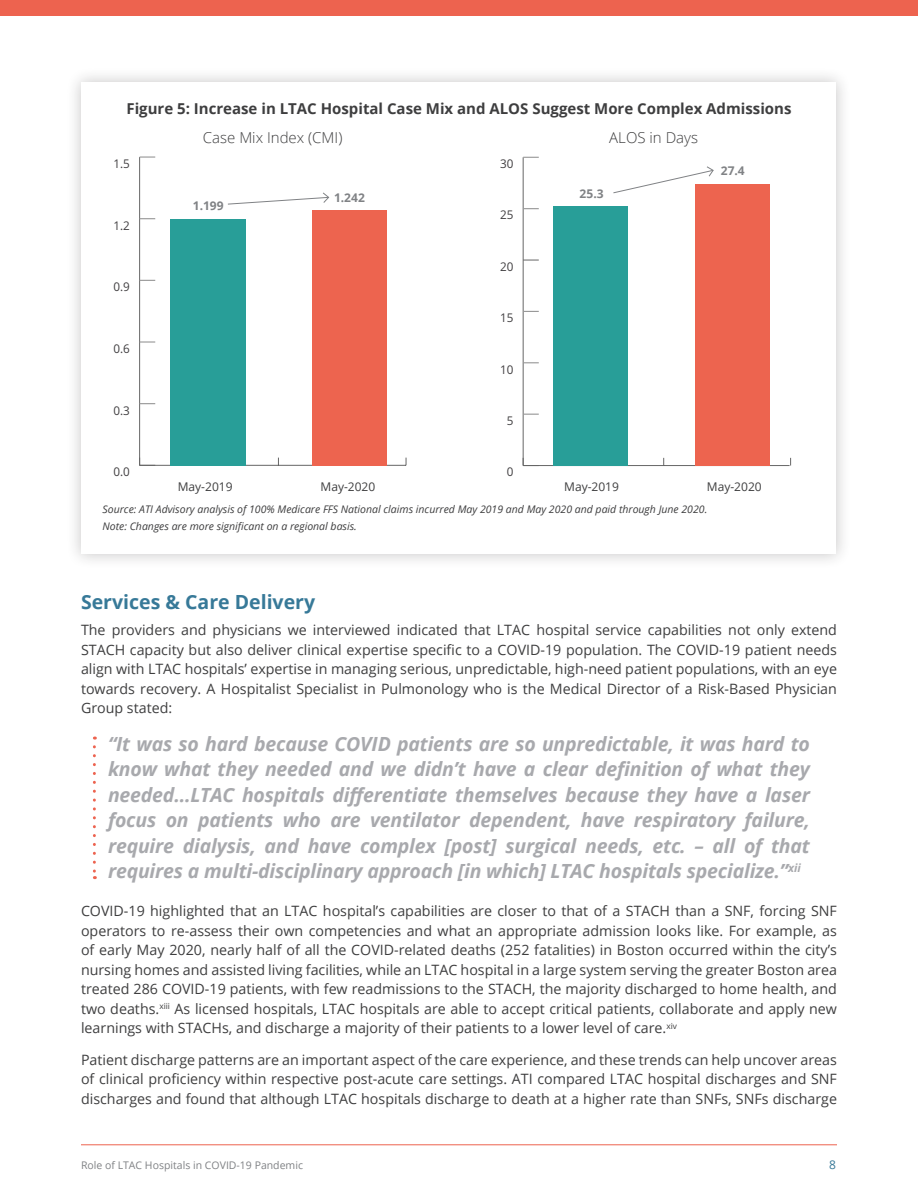
<style>
.page{position:relative;width:918px;height:1188px;background:#fff}
.page>*{position:absolute;margin:0;border:0;box-sizing:border-box;transform-origin:0 0}
.t1{font:italic 700 19.5px/25.5px "Open Sans";letter-spacing:-.01em;color:#a8a9ad;text-align:justify}
.Heading_2{font:700 19.5px "Open Sans";color:#377998}
.t2{font:700 15px "Open Sans";color:#3e3e3f}
.t3{font:300 15px "Open Sans";color:#3e3e3f}
.t4{font:14.25px/19.5px "Open Sans";color:#3e3e3f;text-align:justify}
.t5{font:12px "Open Sans";color:#3e3e3f}
.t6{font:12px "Open Sans";color:#413f41}
.Endnote_text{font:700 12px "Open Sans";color:#808285}
.t7{font:12px "Open Sans";color:#377897}
.Endnote_text-2{font:italic 10.5px "Open Sans";color:#3e3e3f}
.t8{font:10.5px "Open Sans";color:#808285}
</style>
<div class="page">
<hr style="left:81px;top:1144px;width:756px;height:1px;background:#ed634f">
<div style="left:0;top:0;width:918px;height:15px;background:#ed634f"></div>
<svg style="left:93px;top:747px;width:3px;height:132px"></svg>
<div style="left:66px;top:67px;width:785px;height:503px;background:#231f20;opacity:.25"></div>
<div style="left:81px;top:82px;width:755px;height:472px;background:#fff"></div>
<hr style="left:140px;top:465px;width:266px;height:1px;background:#666">
<hr style="left:139px;top:157px;width:1px;height:308px;background:#666">
<svg style="left:139px;top:458px;width:16px;height:8px"></svg>
<svg style="left:140px;top:403px;width:15px;height:1px"></svg>
<svg style="left:140px;top:341px;width:15px;height:2px"></svg>
<svg style="left:140px;top:280px;width:15px;height:1px"></svg>
<svg style="left:140px;top:218px;width:15px;height:1px"></svg>
<svg style="left:140px;top:156px;width:15px;height:2px"></svg>
<div style="left:171px;top:219px;width:75px;height:246px;background:#289e98"></div>
<div style="left:312px;top:210px;width:75px;height:255px;background:#ed644f"></div>
<hr style="left:523px;top:465px;width:267px;height:1px;background:#666">
<hr style="left:523px;top:157px;width:1px;height:309px;background:#666">
<svg style="left:523px;top:414px;width:16px;height:1px"></svg>
<svg style="left:523px;top:362px;width:16px;height:1px"></svg>
<svg style="left:523px;top:311px;width:16px;height:1px"></svg>
<svg style="left:523px;top:260px;width:16px;height:1px"></svg>
<svg style="left:523px;top:208px;width:16px;height:1px"></svg>
<svg style="left:523px;top:157px;width:16px;height:1px"></svg>
<div style="left:554px;top:206px;width:74px;height:260px;background:#289e98"></div>
<div style="left:696px;top:184px;width:74px;height:282px;background:#ed644f"></div>
<svg style="left:228px;top:192px;width:102px;height:13px"></svg>
<svg style="left:613px;top:166px;width:101px;height:28px"></svg>
<p class="t2" style="left:126px;top:98px;width:667px">Figure 5: Increase in LTAC Hospital Case Mix and ALOS Suggest More Complex Admissions</p>
<p class="t6" style="left:113px;top:155px;width:18px">1.5</p>
<p class="t6" style="left:113px;top:217px;width:18px">1.2</p>
<p class="t6" style="left:113px;top:279px;width:18px">0.9</p>
<p class="t6" style="left:113px;top:340px;width:18px">0.6</p>
<p class="t6" style="left:113px;top:402px;width:18px">0.3</p>
<p class="t6" style="left:113px;top:464px;width:18px">0.0</p>
<p class="t3" style="left:203px;top:128px;width:141px">Case Mix Index (CMI)</p>
<p class="t3" style="left:609px;top:128px;width:90px">ALOS in Days</p>
<p class="Endnote_text" style="left:193px;top:197px;width:32px">1.199</p>
<p class="Endnote_text" style="left:334px;top:189px;width:32px">1.242</p>
<p class="t6" style="left:500px;top:156px;width:15px">30</p>
<p class="t6" style="left:500px;top:207px;width:15px">25</p>
<p class="t6" style="left:500px;top:258px;width:15px">20</p>
<p class="t6" style="left:500px;top:310px;width:15px">15</p>
<p class="t6" style="left:500px;top:361px;width:15px">10</p>
<p class="t6" style="left:507px;top:412px;width:8px">5</p>
<p class="t6" style="left:507px;top:464px;width:8px">0</p>
<p class="Endnote_text" style="left:580px;top:185px;width:25px">25.3</p>
<p class="Endnote_text" style="left:721px;top:162px;width:25px">27.4</p>
<p class="t5" style="left:178px;top:478px;width:56px">May-2019</p>
<p class="t5" style="left:321px;top:478px;width:56px">May-2020</p>
<p class="t5" style="left:564px;top:478px;width:56px">May-2019</p>
<p class="t5" style="left:707px;top:478px;width:56px">May-2020</p>
<p class="Endnote_text-2" style="left:103px;top:502px;width:606px">Source: ATI Advisory analysis of 100% Medicare FFS National claims incurred May 2019 and May 2020 and paid through June 2020.</p>
<p class="Endnote_text-2" style="left:103px;top:519px;width:256px">Note: Changes are more significant on a regional basis.</p>
<p class="Heading_2" style="left:81px;top:588px;width:236px">Services &amp; Care Delivery</p>
<p class="t4" style="left:81px;top:620px;width:758px">The providers and physicians we interviewed indicated that LTAC hospital service capabilities not only extend STACH capacity but also deliver clinical expertise specific to a COVID-19 population. The COVID-19 patient needs align with LTAC hospitals’ expertise in managing serious, unpredictable, high-need patient populations, with an eye towards recovery. A Hospitalist Specialist in Pulmonology who is the Medical Director of a Risk-Based Physician Group stated:</p>
<p class="t1" style="left:108px;top:730px;width:703px">“It was so hard because COVID patients are so unpredictable, it was hard to know what they needed and we didn’t have a clear definition of what they needed…LTAC hospitals differentiate themselves because they have a laser focus on patients who are ventilator dependent, have respiratory failure, require dialysis, and have complex [post] surgical needs, etc. – all of that requires a multi-disciplinary approach [in which] LTAC hospitals specialize.”<sup>xii</sup></p>
<p class="t4" style="left:81px;top:901px;width:758px">COVID-19 highlighted that an LTAC hospital’s capabilities are closer to that of a STACH than a SNF, forcing SNF operators to re-assess their own competencies and what an appropriate admission looks like. For example, as of early May 2020, nearly half of all the COVID-related deaths (252 fatalities) in Boston occurred within the city’s nursing homes and assisted living facilities, while an LTAC hospital in a large system serving the greater Boston area treated 286 COVID-19 patients, with few readmissions to the STACH, the majority discharged to home health, and two deaths.<sup>xiii</sup> As licensed hospitals, LTAC hospitals are able to accept critical patients, collaborate and apply new learnings with STACHs, and discharge a majority of their patients to a lower level of care.<sup>xiv</sup></p>
<p class="t4" style="left:81px;top:1050px;width:758px">Patient discharge patterns are an important aspect of the care experience, and these trends can help uncover areas of clinical proficiency within respective post-acute care settings. ATI compared LTAC hospital discharges and SNF discharges and found that although LTAC hospitals discharge to death at a higher rate than SNFs, SNFs discharge</p>
<p class="t8" style="left:81px;top:1158px;width:224px">Role of LTAC Hospitals in COVID-19 Pandemic</p>
<p class="t7" style="left:829px;top:1157px;width:8px">8</p>
</div>
